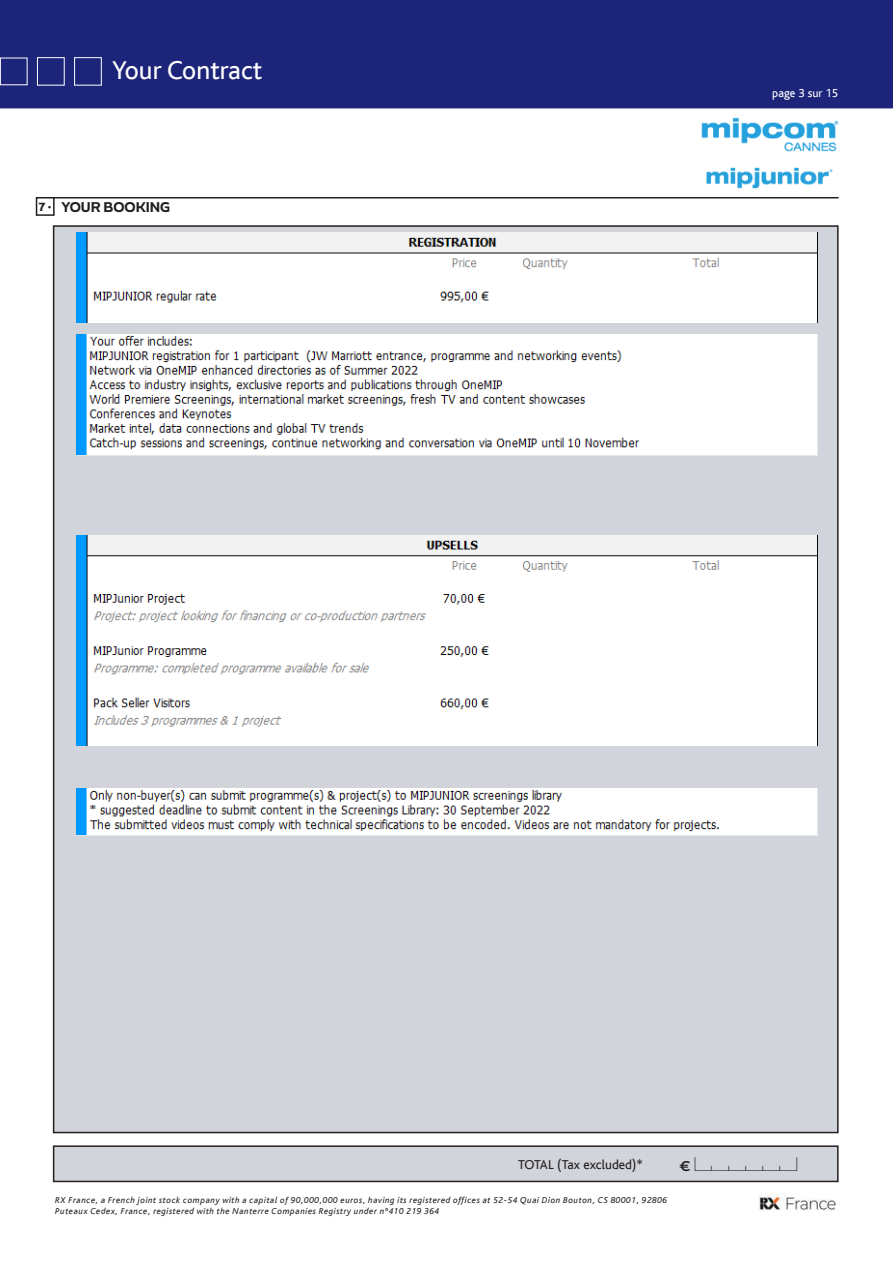
<style>
.page{position:relative;width:893px;height:1263px;background:#fff}
.page>*{position:absolute;margin:0;border:0;box-sizing:border-box;transform-origin:0 0}
.t1{font:27px "Bliss";color:#fff}
.t2{font:18px "Casesaremplir Roman";color:#231f20;scale:1.25 1}
.t3{font:13.5px "Bliss";color:#231f20}
.t4{font:600 13.5px "Blanc";color:#231f20}
.t5{font:12px "Bliss";color:#fff}
.t6{font:italic 9px/10.8px "Bliss";letter-spacing:.06em;color:#231f20}
.s1{font-size:11.25px}
.s2{font-family:"Bliss";font-weight:400;font-style:italic;font-size:12px}
.s3{font-family:"Blanc";font-weight:500;font-size:13.5px}
</style>
<div class="page">
<div style="left:0;top:0;width:893px;height:108px;background:#1c257a"></div>
<hr style="left:54px;top:197px;width:785px;height:1px;background:#231f20">
<div style="left:37px;top:57px;width:28px;height:29px;border:1px solid #fff"></div>
<div style="left:74px;top:57px;width:28px;height:29px;border:1px solid #fff"></div>
<div style="left:53px;top:225px;width:786px;height:908px;background:#d2d4db;border:2px solid #231f20"></div>
<div style="left:53px;top:1145px;width:786px;height:37px;background:#d2d4db;border:2px solid #231f20"></div>
<div style="left:36px;top:197px;width:19px;height:19px;border:2px solid #231f20"></div>
<img style="left:759px;top:1193px;width:78px;height:18px">
<img style="left:701px;top:117px;width:138px;height:35px">
<img style="left:706px;top:167px;width:127px;height:22px">
<img style="left:76px;top:788px;width:742px;height:47px">
<img style="left:76px;top:334px;width:742px;height:122px">
<img style="left:76px;top:232px;width:742px;height:90px">
<img style="left:76px;top:534px;width:742px;height:211px">
<h1 class="t1" style="left:112px;top:56px;width:152px">Your Contract</h1>
<h3 class="t4" style="left:39px;top:199px;width:133px"><span class="s1">7</span> <span class="s2">•</span> YOUR BOOKING</h3>
<h3 class="t5" style="left:772px;top:86px;width:67px">page 3 sur 15</h3>
<h3 class="t3" style="left:518px;top:1157px;width:127px">TOTAL (Tax excluded)*</h3>
<h2 class="t2" style="left:679px;top:1154px;width:96px"><span class="s3">€</span> abbbbc</h2>
<p class="t6" style="left:55px;top:1195px;width:613px">RX France, a French joint stock company with a capital of 90,000,000 euros, having its registered offices at 52-54 Quai Dion Bouton, CS 80001, 92806<br>Puteaux Cedex, France, registered with the Nanterre Companies Registry under n°410 219 364</p>
</div>
